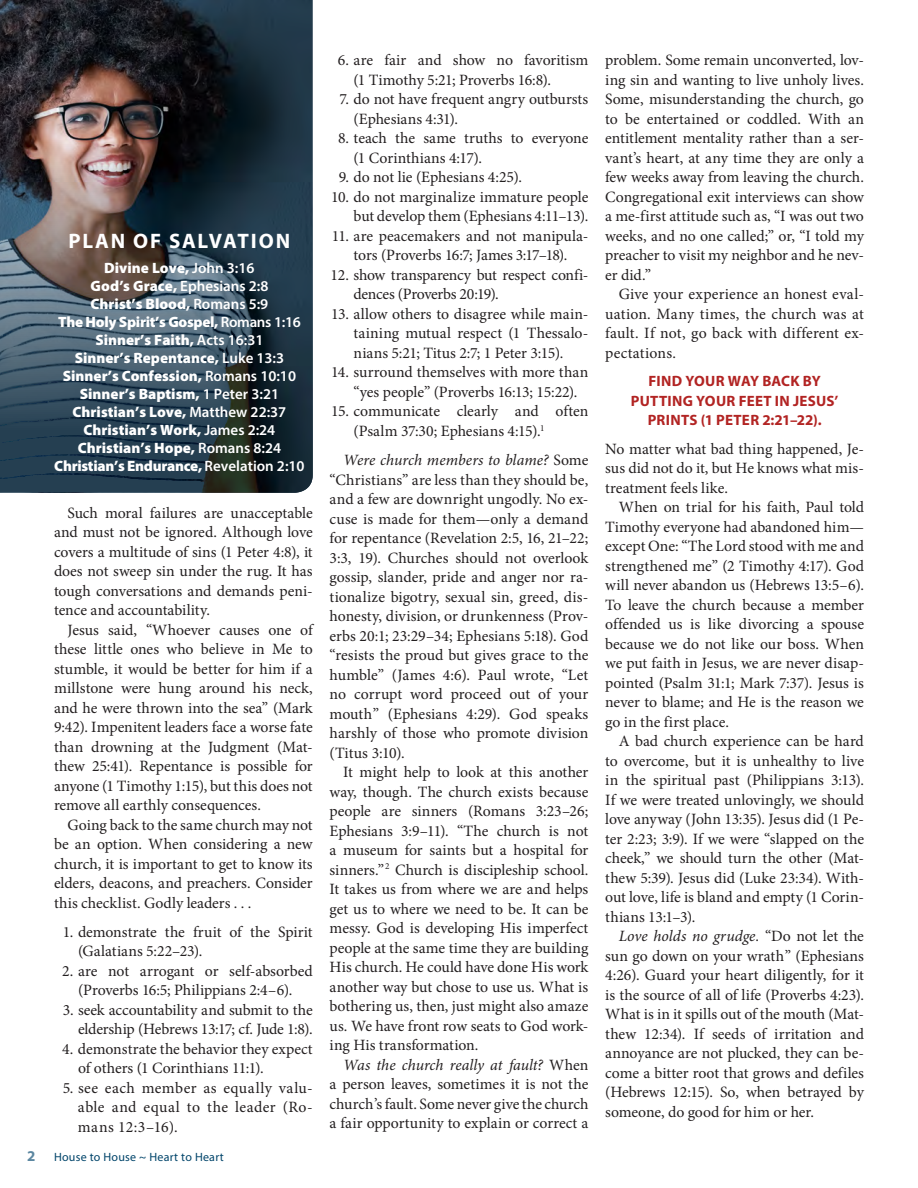
<style>
.page{position:relative;width:918px;height:1188px;background:#fff}
.page>*{position:absolute;margin:0;border:0;box-sizing:border-box;transform-origin:0 0}
.scripture_attributio{font:700 21px "Myriad Pro";letter-spacing:.085em;color:#fff}
.Body_Serif{font:15.75px/19.5px "Minion Pro";letter-spacing:-.005em;color:#231f20;text-align:justify}
.t1{font:900 15px "Myriad Pro";color:#fff}
.t2{font:900 15px "Myriad Pro";letter-spacing:-.02em;color:#fff}
.Main_Article_Heading{font:700 15px/19.5px "Myriad Pro";letter-spacing:.015em;color:#b22423;text-align:center}
.t3{font:600 15px "Myriad Pro";color:#fff}
.t4{font:12px "Myriad Pro";letter-spacing:.02em;color:#00446a}
.s1{font-weight:600}
.s2{font-weight:900}
.s3{font-weight:700;font-size:15px;color:#5c87a1}
.s4{font-style:italic}
</style>
<div class="page">
<img style="left:0;top:0;width:313px;height:493px">
<p class="scripture_attributio" style="left:68px;top:227px;width:223px">PLAN OF SALVATION</p>
<p class="t1" style="left:104px;top:258px;width:152px">Divine Love, <span class="s1">John 3:16</span></p>
<p class="t3" style="left:90px;top:277px;width:179px"><span class="s2">God’s Grace,</span> Ephesians 2:8</p>
<p class="t1" style="left:91px;top:294px;width:179px">Christ’s Blood, <span class="s1">Romans 5:9</span></p>
<p class="t2" style="left:58px;top:312px;width:244px">The Holy Spirit’s Gospel, <span class="s1">Romans 1:16</span></p>
<p class="t1" style="left:95px;top:330px;width:170px">Sinner’s Faith, <span class="s1">Acts 16:31</span></p>
<p class="t1" style="left:75px;top:348px;width:211px">Sinner’s Repentance, <span class="s1">Luke 13:3</span></p>
<p class="t1" style="left:63px;top:366px;width:235px">Sinner’s Confession, <span class="s1">Romans 10:10</span></p>
<p class="t1" style="left:80px;top:384px;width:201px">Sinner’s Baptism, <span class="s1">1 Peter 3:21</span></p>
<p class="t1" style="left:73px;top:402px;width:215px">Christian’s Love, <span class="s1">Matthew 22:37</span></p>
<p class="t1" style="left:84px;top:420px;width:193px">Christian’s Work, <span class="s1">James 2:24</span></p>
<p class="t1" style="left:78px;top:438px;width:205px">Christian’s Hope, <span class="s1">Romans 8:24</span></p>
<p class="t2" style="left:54px;top:456px;width:252px">Christian’s Endurance, <span class="s1">Revelation 2:10</span></p>
<p class="Body_Serif" style="left:54px;top:503px;width:260px;text-indent:13px">Such moral failures are unacceptable and must not be ignored. Although love covers a multitude of sins (1 Peter 4:8), it does not sweep sin under the rug. It has tough conversations and demands peni&shy;tence and accountability.</p>
<p class="Body_Serif" style="left:54px;top:620px;width:260px;text-indent:13px">Jesus said, “Whoever causes one of these little ones who believe in Me to stumble, it would be better for him if a millstone were hung around his neck, and he were thrown into the sea” (Mark 9:42). Impenitent leaders face a worse fate than drowning at the Judgment (Mat&shy;thew 25:41). Repentance is possible for anyone (1 Timothy 1:15), but this does not remove all earthly consequences.</p>
<p class="Body_Serif" style="left:54px;top:815px;width:260px;text-indent:13px">Going back to the same church may not be an option. When considering a new church, it is important to get to know its elders, deacons, and preachers. Consider this checklist. Godly leaders . . .</p>
<p class="Body_Serif" style="left:78px;top:922px;width:236px;text-indent:-15px">1. demonstrate the fruit of the Spirit (Galatians 5:22–23).</p>
<p class="Body_Serif" style="left:62px;top:961px;width:252px;text-align:center">2. are not arrogant or self-absorbed (Proverbs 16:5; Philippians 2:4–6).</p>
<p class="Body_Serif" style="left:63px;top:1000px;width:251px;text-align:right">3. seek accountability and submit to the eldership (Hebrews 13:17; cf. Jude 1:8).</p>
<p class="Body_Serif" style="left:78px;top:1039px;width:236px;text-indent:-16px">4. demonstrate the behavior they expect of others (1 Corinthians 11:1).</p>
<p class="Body_Serif" style="left:78px;top:1078px;width:236px;text-indent:-15px">5. see each member as equally valu&shy;able and equal to the leader (Ro&shy;mans 12:3–16).</p>
<p class="t4" style="left:27px;top:1150px;width:198px"><span class="s3">2</span> House to House ~ Heart to Heart</p>
<p class="Body_Serif" style="left:354px;top:51px;width:236px;text-indent:-16px">6. are fair and show no favoritism (1 Timothy 5:21; Proverbs 16:8).</p>
<p class="Body_Serif" style="left:354px;top:90px;width:236px;text-indent:-14px">7. do not have frequent angry outbursts (Ephesians 4:31).</p>
<p class="Body_Serif" style="left:354px;top:129px;width:236px;text-indent:-16px">8. teach the same truths to everyone (1 Corinthians 4:17).</p>
<p class="Body_Serif" style="left:339px;top:168px;width:185px">9. do not lie (Ephesians 4:25).</p>
<p class="Body_Serif" style="left:331px;top:187px;width:259px;text-align:right">10. do not marginalize immature people but develop them (Ephesians 4:11–13).</p>
<p class="Body_Serif" style="left:332px;top:226px;width:258px;text-align:center">11. are peacemakers and not manipula&shy;tors (Proverbs 16:7; James 3:17–18).</p>
<p class="Body_Serif" style="left:354px;top:265px;width:236px;text-indent:-23px">12. show transparency but respect confi&shy;dences (Proverbs 20:19).</p>
<p class="Body_Serif" style="left:354px;top:304px;width:236px;text-indent:-22px">13. allow others to disagree while main&shy;taining mutual respect (1 Thessalo&shy;nians 5:21; Titus 2:7; 1 Peter 3:15).</p>
<p class="Body_Serif" style="left:354px;top:363px;width:236px;text-indent:-22px">14. surround themselves with more than “yes people” (Proverbs 16:13; 15:22).</p>
<p class="Body_Serif" style="left:354px;top:402px;width:236px;text-indent:-22px">15. communicate clearly and often (Psalm 37:30; Ephesians 4:15).<sup>1</sup></p>
<p class="Body_Serif" style="left:330px;top:450px;width:260px;text-indent:14px"><span class="s4">Were church members to blame?</span> Some “Christians” are less than they should be, and a few are downright ungodly. No ex&shy;cuse is made for them—only a demand for repentance (Revelation 2:5, 16, 21–22; 3:3, 19). Churches should not overlook gossip, slander, pride and anger nor ra&shy;tionalize bigotry, sexual sin, greed, dis&shy;honesty, division, or drunkenness (Prov&shy;erbs 20:1; 23:29–34; Ephesians 5:18). God “resists the proud but gives grace to the humble” (James 4:6). Paul wrote, “Let no corrupt word proceed out of your mouth” (Ephesians 4:29). God speaks harshly of those who promote division (Titus 3:10).</p>
<p class="Body_Serif" style="left:330px;top:762px;width:260px;text-indent:13px">It might help to look at this another way, though. The church exists because people are sinners (Romans 3:23–26; Ephesians 3:9–11). “The church is not a museum for saints but a hospital for sinners.”<sup>2</sup> Church is discipleship school.<br>It takes us from where we are and helps get us to where we need to be. It can be messy. God is developing His imperfect people at the same time they are building His church. He could have done His work another way but chose to use us. What is bothering us, then, just might also amaze us. We have front row seats to God work&shy;ing His transformation.</p>
<p class="Body_Serif" style="left:330px;top:1055px;width:260px;text-indent:13px"><span class="s4">Was the church really at fault?</span> When a person leaves, sometimes it is not the church’s fault. Some never give the church a fair opportunity to explain or correct a</p>
<p class="Body_Serif" style="left:605px;top:51px;width:260px">problem. Some remain unconverted, lov&shy;ing sin and wanting to live unholy lives.<br>Some, misunderstanding the church, go to be entertained or coddled. With an entitlement mentality rather than a ser&shy;vant’s heart, at any time they are only a few weeks away from leaving the church.<br>Congregational exit interviews can show a me-first attitude such as, “I was out two weeks, and no one called;” or, “I told my preacher to visit my neighbor and he nev&shy;er did.”</p>
<p class="Body_Serif" style="left:605px;top:285px;width:260px;text-indent:13px">Give your experience an honest eval&shy;uation. Many times, the church was at fault. If not, go back with different ex&shy;pectations.</p>
<p class="Main_Article_Heading" style="left:631px;top:371px;width:209px">FIND YOUR WAY BACK BY<br>PUTTING YOUR FEET IN JESUS’<br>PRINTS (1 PETER 2:21–22).</p>
<p class="Body_Serif" style="left:605px;top:439px;width:260px">No matter what bad thing happened, Je&shy;sus did not do it, but He knows what mis&shy;treatment feels like.</p>
<p class="Body_Serif" style="left:605px;top:498px;width:260px;text-indent:13px">When on trial for his faith, Paul told Timothy everyone had abandoned him— except One: “The Lord stood with me and strengthened me” (2 Timothy 4:17). God will never abandon us (Hebrews 13:5–6).<br>To leave the church because a member offended us is like divorcing a spouse because we do not like our boss. When we put faith in Jesus, we are never disap&shy;pointed (Psalm 31:1; Mark 7:37). Jesus is never to blame; and He is the reason we go in the first place.</p>
<p class="Body_Serif" style="left:605px;top:732px;width:260px;text-indent:13px">A bad church experience can be hard to overcome, but it is unhealthy to live in the spiritual past (Philippians 3:13).<br>If we were treated unlovingly, we should love anyway (John 13:35). Jesus did (1 Pe&shy;ter 2:23; 3:9). If we were “slapped on the cheek,” we should turn the other (Mat&shy;thew 5:39). Jesus did (Luke 23:34). With&shy;out love, life is bland and empty (1 Corin&shy;thians 13:1–3).</p>
<p class="Body_Serif" style="left:605px;top:927px;width:260px;text-indent:14px"><span class="s4">Love holds no grudge.</span> “Do not let the sun go down on your wrath” (Ephesians 4:26). Guard your heart diligently, for it is the source of all of life (Proverbs 4:23).<br>What is in it spills out of the mouth (Mat&shy;thew 12:34). If seeds of irritation and annoyance are not plucked, they can be&shy;come a bitter root that grows and defiles (Hebrews 12:15). So, when betrayed by someone, do good for him or her.</p>
</div>
